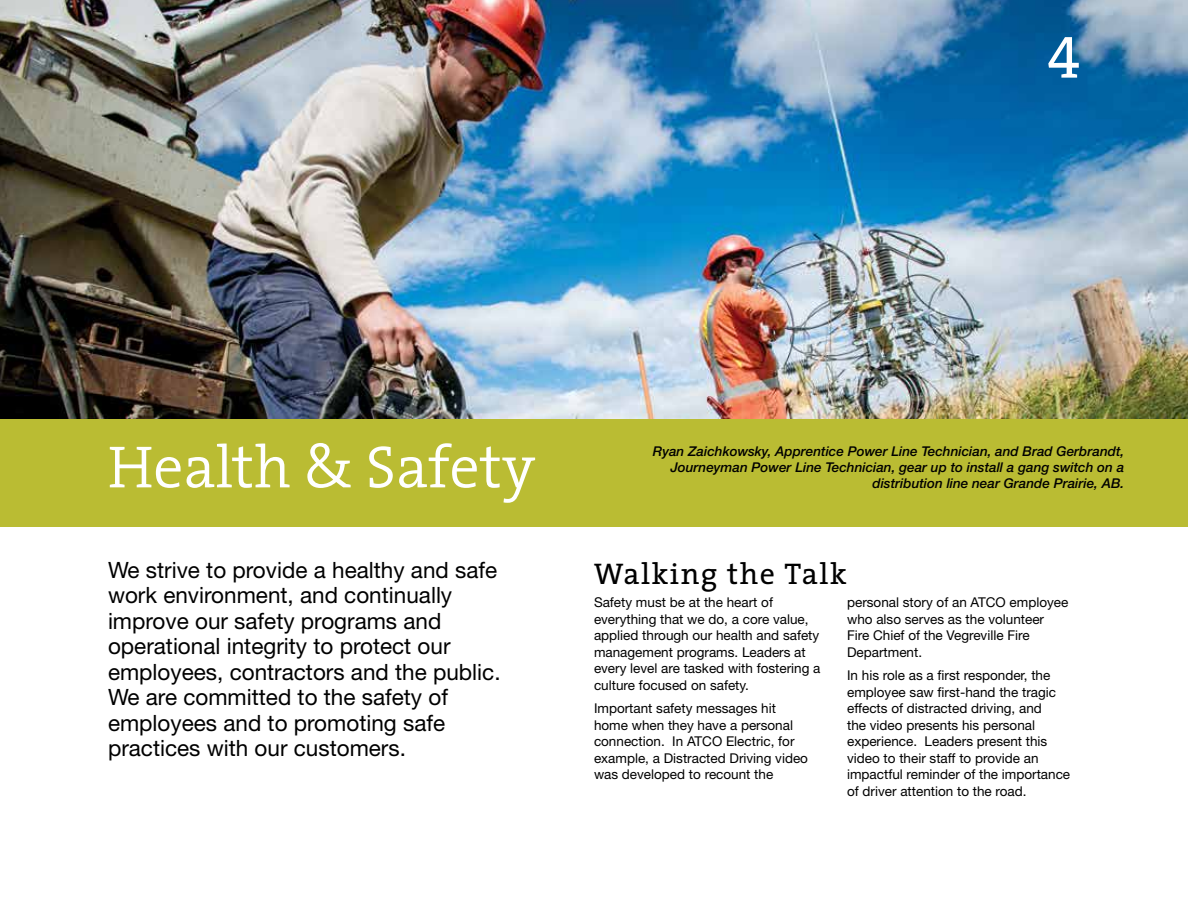
<style>
.page{position:relative;width:1188px;height:918px;background:#fff}
.page>*{position:absolute;margin:0;border:0;box-sizing:border-box;transform-origin:0 0}
.t1{font:300 60px "The Serif";color:#fff}
.t2{font:60px "The Serif Caps";color:#fff}
.t3{font:30px "The Serif";letter-spacing:.05em;color:#000}
.t4{font:22.5px/25.5px "Helvetica Neue LT Pro";color:#000}
.t5{font:13.5px/16.5px "Helvetica Neue LT Pro";color:#000}
.t6{font:italic 500 13.5px/16.2px "Helvetica Neue LT Pro";color:#000;text-align:right}
</style>
<div class="page">
<img style="left:0;top:0;width:1188px;height:419px">
<div style="left:0;top:419px;width:1188px;height:108px;background:#babc33"></div>
<h1 class="t2" style="left:1047px;top:19px;width:34px">4</h1>
<h1 class="t1" style="left:108px;top:429px;width:429px">Health &amp; Safety</h1>
<p class="t4" style="left:108px;top:556px;width:394px">We strive to provide a healthy and safe work environment, and continually improve our safety programs and operational integrity to protect our employees, contractors and the public.<br>We are committed to the safety of employees and to promoting safe practices with our customers.</p>
<p class="t6" style="left:653px;top:443px;width:473px">Ryan Zaichkowsky, Apprentice Power Line Technician, and Brad Gerbrandt,<br>Journeyman Power Line Technician, gear up to install a gang switch on a distribution line near Grande Prairie, AB.</p>
<h2 class="t3" style="left:594px;top:555px;width:254px">Walking the Talk</h2>
<p class="t5" style="left:594px;top:594px;width:228px">Safety must be at the heart of everything that we do, a core value, applied through our health and safety management programs. Leaders at every level are tasked with fostering a culture focused on safety.</p>
<p class="t5" style="left:594px;top:700px;width:216px">Important safety messages hit home when they have a personal connection. In ATCO Electric, for example, a Distracted Driving video was developed to recount the</p>
<p class="t5" style="left:847px;top:594px;width:223px">personal story of an ATCO employee who also serves as the volunteer<br>Fire Chief of the Vegreville Fire<br>Department.</p>
<p class="t5" style="left:847px;top:667px;width:225px">In his role as a first responder, the employee saw first-hand the tragic effects of distracted driving, and<br>the video presents his personal experience. Leaders present this video to their staff to provide an impactful reminder of the importance of driver attention to the road.</p>
</div>
